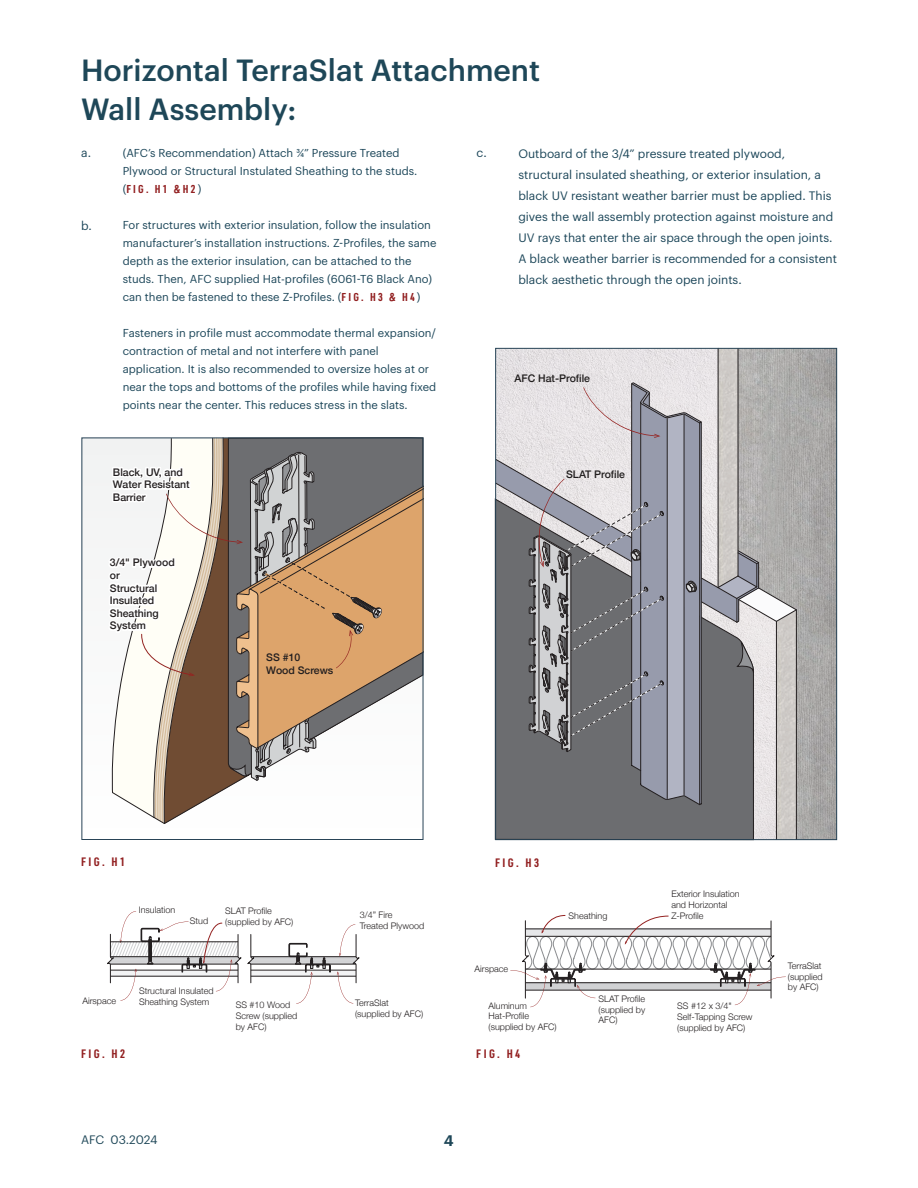
<style>
.page{position:relative;width:918px;height:1188px;background:#fff}
.page>*{position:absolute;margin:0;border:0;box-sizing:border-box;transform-origin:0 0}
.t1{font:500 30px "Graphik";color:#1e4758}
.t2{font:600 15px "Graphik";color:#1e4758}
.Paragraph_Style_1{font:12px/21px "Graphik";color:#1c4659}
.t3{font:700 12px "URWDIN Cond";letter-spacing:.2em;color:#922021}
.t4{font:12px "Graphik";letter-spacing:-.005em;color:#1e4758}
.Paragraph_Style_1-2{font:11.25px/18px "Graphik";color:#1c4659}
.t5{font:500 10.5px/12.6px "Helvetica Neue";color:#231f20}
.t6{font:500 10.5px "Helvetica Neue";color:#211e1e}
.t7{font:300 9px/10.8px "Helvetica Neue";color:#231f20}
.s1{font-family:"URWDIN Cond";font-weight:700;color:#922021}
</style>
<div class="page">
<div style="left:82px;top:438px;width:341px;height:402px;background:#fbfbfb"></div>
<svg style="left:111px;top:440px;width:310px;height:384px"></svg>
<div style="left:82px;top:438px;width:341px;height:402px;border:1px solid #294457"></div>
<img style="left:739px;top:350px;width:96px;height:488px">
<div style="left:496px;top:348px;width:222px;height:240px;background:#e6e2e5"></div>
<img style="left:777px;top:806px;width:19px;height:32px">
<div style="left:497px;top:806px;width:257px;height:32px;background:#6c6d70"></div>
<hr style="left:718px;top:348px;width:1px;height:240px;background:#231f20">
<hr style="left:738px;top:349px;width:1px;height:227px;background:#231f20">
<hr style="left:776px;top:621px;width:1px;height:219px;background:#231f20">
<hr style="left:796px;top:610px;width:1px;height:230px;background:#231f20">
<svg style="left:495px;top:382px;width:302px;height:424px"></svg>
<div style="left:104px;top:970px;width:252px;height:6px;background:#f2f3f4"></div>
<hr style="left:106px;top:962px;width:257px;height:2px;background:#d1d2d4">
<hr style="left:106px;top:961px;width:257px;height:1px;background:#d1d2d4">
<hr style="left:106px;top:959px;width:257px;height:2px;background:#d1d2d4">
<hr style="left:106px;top:958px;width:257px;height:1px;background:#d1d2d4">
<hr style="left:106px;top:956px;width:257px;height:2px;background:#d1d2d4">
<hr style="left:111px;top:964px;width:245px;height:1px;background:#231f20">
<hr style="left:111px;top:956px;width:249px;height:1px;background:#231f20">
<hr style="left:111px;top:970px;width:245px;height:1px;background:#231f20">
<hr style="left:111px;top:976px;width:245px;height:1px;background:#231f20">
<svg style="left:337px;top:924px;width:26px;height:80px"></svg>
<svg style="left:288px;top:943px;width:43px;height:61px"></svg>
<svg style="left:104px;top:911px;width:151px;height:90px"></svg>
<svg style="left:510px;top:915px;width:276px;height:92px"></svg>
<p class="t1" style="left:81px;top:47px;width:461px">Horizontal TerraSlat Attachment</p>
<p class="t1" style="left:81px;top:86px;width:217px">Wall Assembly:</p>
<p class="Paragraph_Style_1-2" style="left:123px;top:143px;width:296px">(AFC’s Recommendation) Attach 3/4” Pressure Treated<br>Plywood or Structural Instulated Sheathing to the studs. (<span class="s1">FIG. H1 &amp;H2</span>)</p>
<p class="Paragraph_Style_1-2" style="left:123px;top:215px;width:315px">For structures with exterior insulation, follow the insulation manufacturer’s installation instructions. Z-Profiles, the same depth as the exterior insulation, can be attached to the studs. Then, AFC supplied Hat-profiles (6061-T6 Black Ano) can then be fastened to these Z-Profiles. (<span class="s1">F I G . H 3 &amp; H 4</span> )</p>
<p class="Paragraph_Style_1-2" style="left:123px;top:323px;width:315px">Fasteners in profile must accommodate thermal expansion/ contraction of metal and not interfere with panel application. It is also recommended to oversize holes at or near the tops and bottoms of the profiles while having fixed points near the center. This reduces stress in the slats.</p>
<p class="Paragraph_Style_1" style="left:81px;top:141px;width:12px">a.</p>
<p class="Paragraph_Style_1" style="left:477px;top:141px;width:12px">c.</p>
<p class="Paragraph_Style_1" style="left:81px;top:214px;width:12px">b.</p>
<p class="t5" style="left:113px;top:465px;width:78px">Black, UV, and<br>Water Resistant<br>Barrier</p>
<p class="t5" style="left:110px;top:556px;width:66px">3/4" Plywood or<br>Structural<br>Insulated<br>Sheathing<br>System</p>
<p class="t5" style="left:266px;top:650px;width:69px">SS #10<br>Wood Screws</p>
<p class="Paragraph_Style_1" style="left:518px;top:142px;width:320px">Outboard of the 3/4” pressure treated plywood, structural insulated sheathing, or exterior insulation, a black UV resistant weather barrier must be applied. This gives the wall assembly protection against moisture and UV rays that enter the air space through the open joints.<br>A black weather barrier is recommended for a consistent black aesthetic through the open joints.</p>
<p class="t6" style="left:514px;top:370px;width:77px">AFC Hat-Profile</p>
<p class="t6" style="left:566px;top:465px;width:60px">SLAT Profile</p>
<p class="t3" style="left:81px;top:853px;width:46px">FIG. H1</p>
<p class="t7" style="left:139px;top:904px;width:38px">Insulation</p>
<p class="t7" style="left:225px;top:905px;width:70px">SLAT Profile (supplied by AFC)</p>
<p class="t7" style="left:190px;top:914px;width:20px">Stud</p>
<p class="t7" style="left:360px;top:909px;width:66px">3/4” Fire<br>Treated Plywood</p>
<p class="t3" style="left:495px;top:855px;width:46px">FIG. H3</p>
<p class="t7" style="left:671px;top:888px;width:70px">Exterior Insulation and Horizontal</p>
<p class="t7" style="left:569px;top:909px;width:40px">Sheathing</p>
<p class="t7" style="left:671px;top:910px;width:34px">Z-Profile</p>
<p class="t7" style="left:139px;top:985px;width:76px">Structural Insulated<br>Sheathing System</p>
<p class="t7" style="left:82px;top:995px;width:35px">Airspace</p>
<p class="t7" style="left:355px;top:997px;width:70px">TerraSlat (supplied by AFC)</p>
<p class="t7" style="left:236px;top:999px;width:63px">SS #10 Wood<br>Screw (supplied by AFC)</p>
<p class="t7" style="left:475px;top:963px;width:35px">Airspace</p>
<p class="t7" style="left:788px;top:960px;width:36px">TerraSlat (supplied by AFC)</p>
<p class="t7" style="left:599px;top:992px;width:48px;text-align:justify">SLAT Profile (supplied by AFC)</p>
<p class="t7" style="left:489px;top:999px;width:70px">Aluminum<br>Hat-Profile (supplied by AFC)</p>
<p class="t7" style="left:677px;top:1000px;width:77px">SS #12 x 3/4"<br>Self-Tapping Screw (supplied by AFC)</p>
<p class="t3" style="left:81px;top:1045px;width:46px">FIG. H2</p>
<p class="t3" style="left:476px;top:1045px;width:46px">FIG. H4</p>
<p class="t4" style="left:81px;top:1130px;width:78px">AFC 03.2024</p>
<p class="t2" style="left:444px;top:1129px;width:11px">4</p>
</div>
